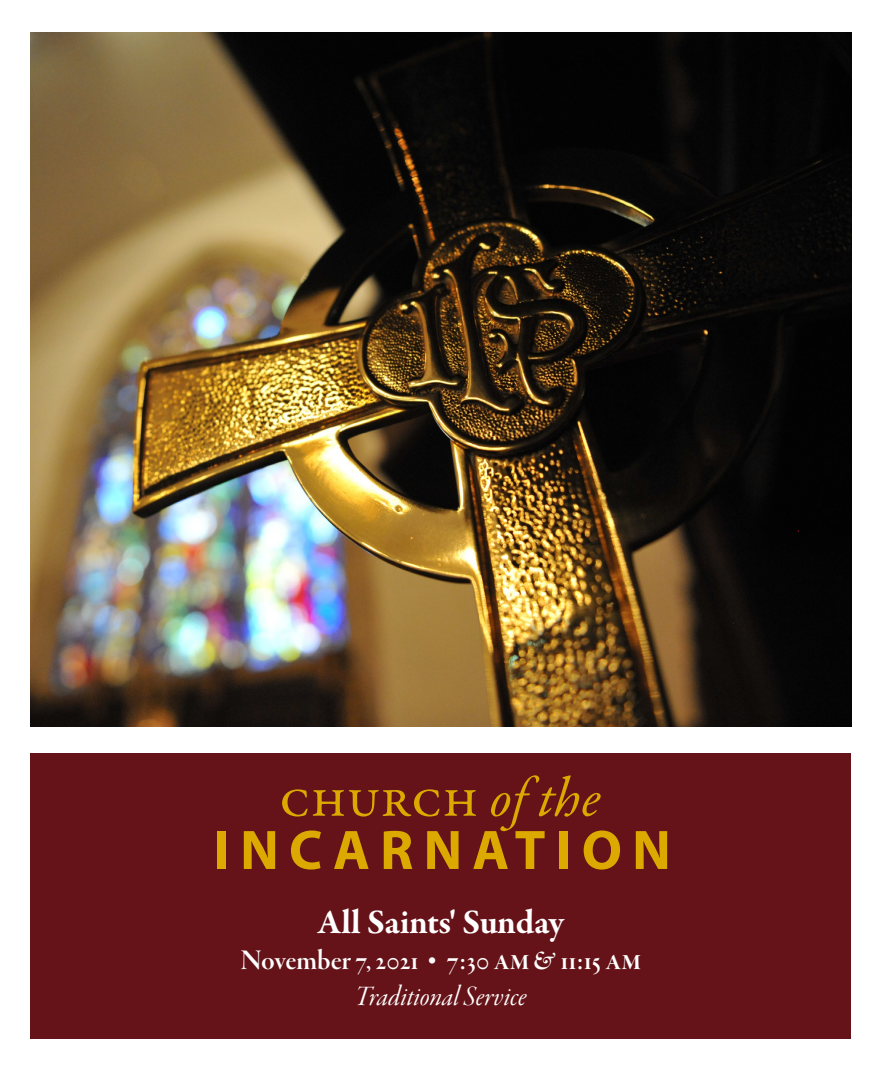
<style>
.page{position:relative;width:882px;height:1071px;background:#fff}
.page>*{position:absolute;margin:0;border:0;box-sizing:border-box;transform-origin:0 0}
.t1{font:56.18px "Garamond Premr Pro";color:#dba900}
.t2{font:700 56.18px "Myriad Pro";letter-spacing:.18em;color:#dba900}
.t3{font:700 35px "Garamond Premr Pro";color:#fff}
.t4{font:29.75px "Garamond Premr Pro Smbd Disp";color:#fff}
.t5{font:29.75px "Garamond Premr Pro It Disp";color:#fff}
.s1{font-style:italic}
</style>
<div class="page">
<div style="left:31px;top:753px;width:820px;height:286px;background:#651318"></div>
<img style="left:31px;top:32px;width:820px;height:695px">
<p class="t1" style="left:279px;top:764px;width:323px">church <span class="s1">of the</span></p>
<p class="t2" style="left:214px;top:813px;width:458px">INCARNATION</p>
<p class="t3" style="left:318px;top:901px;width:249px">All Saints' Sunday</p>
<p class="t4" style="left:241px;top:944px;width:402px">November 7, 2021 • 7:30 AM &amp; 11:15 AM</p>
<p class="t5" style="left:355px;top:980px;width:173px">Traditional Service</p>
</div>
